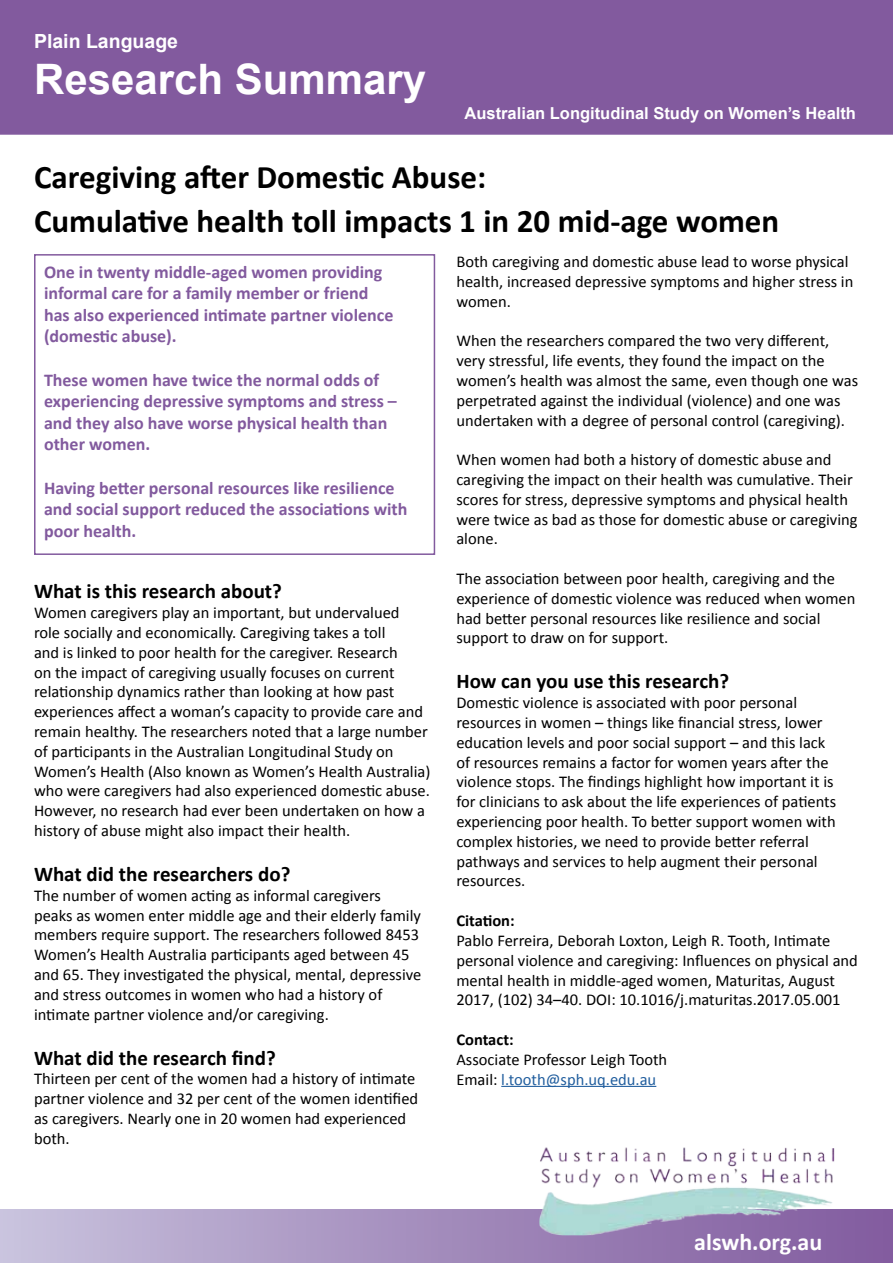
<style>
.page{position:relative;width:893px;height:1263px;background:#fff}
.page>*{position:absolute;margin:0;border:0;box-sizing:border-box;transform-origin:0 0}
.t1{font:700 42px "Arial";color:#fff}
.t2{font:700 33px/43.2px "Calibri";color:#000}
.t3{font:700 24px "Calibri";color:#fff}
.t4{font:700 21px "Calibri";color:#000}
.t5{font:700 19.5px "Arial";color:#fff}
.t6{font:700 18px/21.6px "Calibri";color:#825a9e}
.t7{font:16.5px/19.8px "Calibri";color:#000}
.t8{font:700 16.5px "Arial";color:#fff}
.t9{font:700 16.5px "Calibri";color:#000}
.s1{color:#215e9e}
</style>
<div class="page">
<div style="left:0;top:0;width:893px;height:135px;background:#825a9e"></div>
<hr style="left:501px;top:1086px;width:155px;height:1px;background:#215e9e">
<div style="left:0;top:1210px;width:893px;height:53px;background:linear-gradient(to right,#c7c0dc,#80599d)"></div>
<img style="left:539px;top:1147px;width:295px;height:88px">
<svg style="left:34px;top:254px;width:402px;height:301px"></svg>
<p class="t5" style="left:34px;top:28px;width:146px">Plain Language</p>
<h1 class="t1" style="left:34px;top:52px;width:394px">Research Summary</h1>
<p class="t8" style="left:465px;top:102px;width:393px">Australian Longitudinal Study on Women’s Health</p>
<h2 class="t2" style="left:34px;top:156px;width:747px">Caregiving after Domestic Abuse:<br>Cumulative health toll impacts 1 in 20 mid-age women</h2>
<p class="t6" style="left:44px;top:261px;width:351px">One in twenty middle-aged women providing informal care for a family member or friend has also experienced intimate partner violence (domestic abuse).</p>
<p class="t6" style="left:44px;top:369px;width:354px">These women have twice the normal odds of experiencing depressive symptoms and stress – and they also have worse physical health than other women.</p>
<p class="t6" style="left:44px;top:477px;width:365px">Having better personal resources like resilience and social support reduced the associations with poor health.</p>
<p class="t4" style="left:34px;top:578px;width:249px">What is this research about?</p>
<p class="t7" style="left:34px;top:603px;width:398px">Women caregivers play an important, but undervalued<br>role socially and economically. Caregiving takes a toll<br>and is linked to poor health for the caregiver. Research<br>on the impact of caregiving usually focuses on current relationship dynamics rather than looking at how past experiences affect a woman’s capacity to provide care and remain healthy. The researchers noted that a large number of participants in the Australian Longitudinal Study on Women’s Health (Also known as Women’s Health Australia) who were caregivers had also experienced domestic abuse.<br>However, no research had ever been undertaken on how a history of abuse might also impact their health.</p>
<p class="t4" style="left:34px;top:860px;width:258px">What did the researchers do?</p>
<p class="t7" style="left:34px;top:885px;width:389px">The number of women acting as informal caregivers peaks as women enter middle age and their elderly family members require support. The researchers followed 8453<br>Women’s Health Australia participants aged between 45 and 65. They investigated the physical, mental, depressive and stress outcomes in women who had a history of intimate partner violence and/or caregiving.</p>
<p class="t4" style="left:34px;top:1044px;width:243px">What did the research find?</p>
<p class="t7" style="left:34px;top:1069px;width:386px">Thirteen per cent of the women had a history of intimate partner violence and 32 per cent of the women identified as caregivers. Nearly one in 20 women had experienced both.</p>
<p class="t7" style="left:456px;top:252px;width:398px">Both caregiving and domestic abuse lead to worse physical health, increased depressive symptoms and higher stress in women.</p>
<p class="t7" style="left:456px;top:331px;width:403px">When the researchers compared the two very different, very stressful, life events, they found the impact on the women’s health was almost the same, even though one was perpetrated against the individual (violence) and one was undertaken with a degree of personal control (caregiving).</p>
<p class="t7" style="left:456px;top:450px;width:403px">When women had both a history of domestic abuse and caregiving the impact on their health was cumulative. Their scores for stress, depressive symptoms and physical health were twice as bad as those for domestic abuse or caregiving alone.</p>
<p class="t7" style="left:456px;top:569px;width:401px">The association between poor health, caregiving and the experience of domestic violence was reduced when women had better personal resources like resilience and social support to draw on for support.</p>
<p class="t4" style="left:456px;top:668px;width:274px">How can you use this research?</p>
<p class="t7" style="left:456px;top:693px;width:381px">Domestic violence is associated with poor personal resources in women – things like financial stress, lower education levels and poor social support – and this lack of resources remains a factor for women years after the violence stops. The findings highlight how important it is for clinicians to ask about the life experiences of patients experiencing poor health. To better support women with complex histories, we need to provide better referral pathways and services to help augment their personal resources.</p>
<p class="t9" style="left:456px;top:910px;width:60px">Citation:</p>
<p class="t7" style="left:456px;top:930px;width:403px">Pablo Ferreira, Deborah Loxton, Leigh R. Tooth, Intimate personal violence and caregiving: Influences on physical and mental health in middle-aged women, Maturitas, August 2017, (102) 34–40. DOI: 10.1016/j.maturitas.2017.05.001</p>
<p class="t9" style="left:456px;top:1029px;width:59px">Contact:</p>
<p class="t7" style="left:456px;top:1049px;width:212px">Associate Professor Leigh Tooth<br>Email: <span class="s1">l.tooth@sph.uq.edu.au</span></p>
<h3 class="t3" style="left:694px;top:1226px;width:130px">alswh.org.au</h3>
</div>
